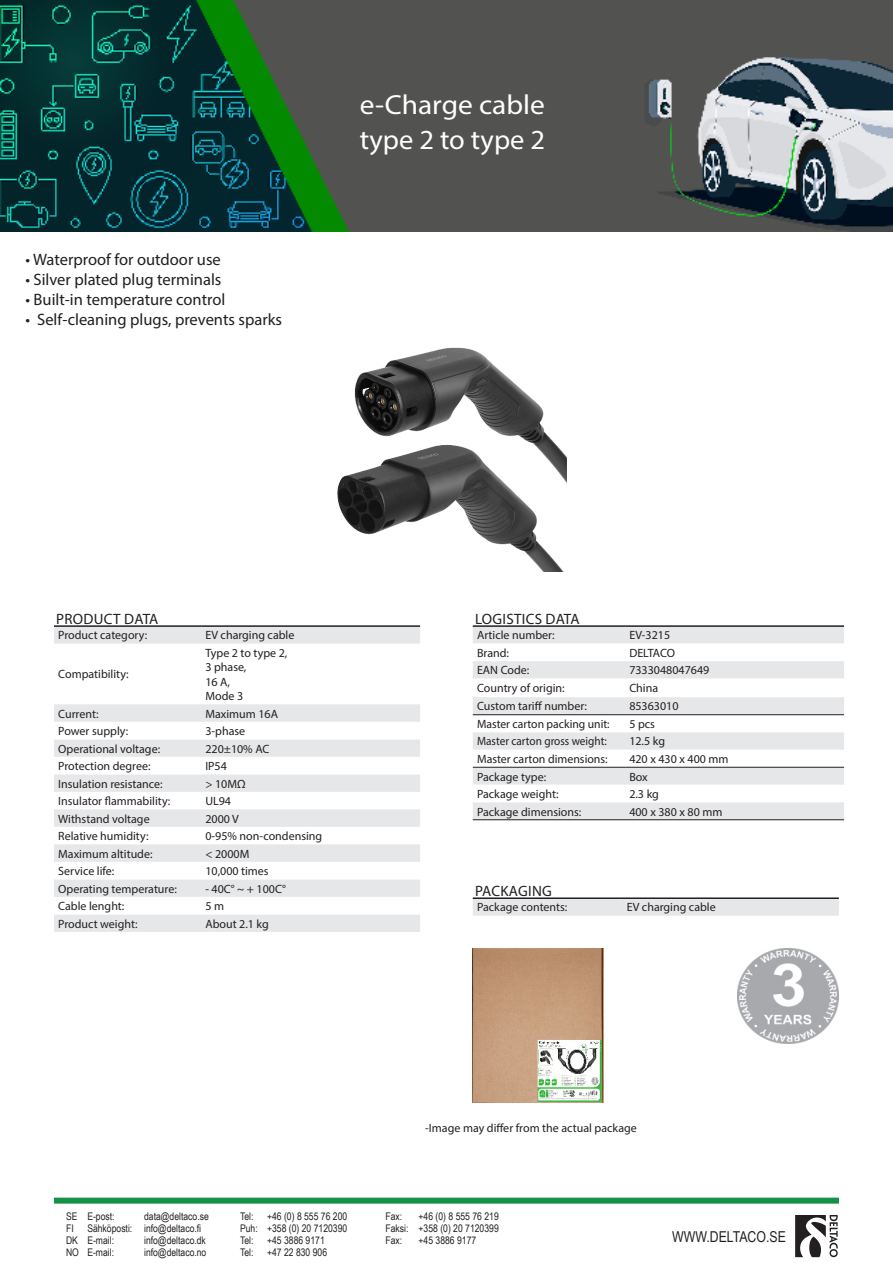
<style>
.page{position:relative;width:893px;height:1263px;background:#fff}
.page>*{position:absolute;margin:0;border:0;box-sizing:border-box;transform-origin:0 0}
.brödtext{font:27.6px "Myriad Pro";color:#fff;scale:1.06 1}
.brödtext-2{font:27.6px "Myriad Pro";color:#fff}
.t1{font:16.5px "Myriad Pro";color:#231f20}
.t2{font:15px "Myriad Pro";letter-spacing:.02em;color:#231f20}
.t3{font:15px "Arial Narrow";color:#231f20}
.t4{font:12px "Myriad Pro";color:#231f20}
.t5{font:12px "Myriad Pro";color:#231f20;scale:.94 1}
.t6{font:12px "Myriad Pro";letter-spacing:-.02em;color:#231f20}
.t7{font:10.5px "Arial Narrow";color:#231f20}
</style>
<div class="page">
<svg style="left:795px;top:1215px;width:43px;height:42px"></svg>
<div style="left:54px;top:1197px;width:785px;height:6px;background:#159245"></div>
<div style="left:473px;top:899px;width:366px;height:17px;background:#e6e7e9"></div>
<hr style="left:473px;top:897px;width:147px;height:2px;background:#231f20">
<hr style="left:620px;top:897px;width:219px;height:2px;background:#231f20">
<div style="left:473px;top:627px;width:371px;height:192px;background:#e6e7e9"></div>
<svg style="left:473px;top:644px;width:371px;height:123px"></svg>
<div style="left:473px;top:697px;width:371px;height:17px;background:#e6e7e9"></div>
<svg style="left:473px;top:785px;width:371px;height:17px"></svg>
<hr style="left:473px;top:714px;width:152px;height:1px;background:#231f20">
<hr style="left:625px;top:714px;width:219px;height:1px;background:#231f20">
<hr style="left:473px;top:819px;width:152px;height:1px;background:#231f20">
<hr style="left:625px;top:819px;width:219px;height:1px;background:#231f20">
<hr style="left:473px;top:767px;width:152px;height:1px;background:#231f20">
<hr style="left:625px;top:767px;width:219px;height:1px;background:#231f20">
<hr style="left:473px;top:625px;width:152px;height:2px;background:#231f20">
<hr style="left:625px;top:625px;width:219px;height:2px;background:#231f20">
<svg style="left:54px;top:627px;width:366px;height:305px"></svg>
<svg style="left:54px;top:722px;width:366px;height:192px"></svg>
<hr style="left:54px;top:625px;width:147px;height:2px;background:#231f20">
<hr style="left:201px;top:625px;width:219px;height:2px;background:#231f20">
<img style="left:0;top:0;width:893px;height:231px">
<img style="left:337px;top:347px;width:229px;height:225px">
<img style="left:473px;top:948px;width:131px;height:154px">
<img style="left:738px;top:948px;width:101px;height:95px">
<p class="t1" style="left:26px;top:250px;width:197px">• Waterproof for outdoor use</p>
<p class="t1" style="left:26px;top:269px;width:197px">• Silver plated plug terminals</p>
<p class="t1" style="left:26px;top:289px;width:201px">• Built-in temperature control</p>
<p class="t1" style="left:26px;top:309px;width:258px">• Self-cleaning plugs, prevents sparks</p>
<p class="brödtext" style="left:360px;top:88px;width:176px">e-Charge cable</p>
<p class="brödtext-2" style="left:360px;top:122px;width:187px">type 2 to type 2</p>
<p class="t2" style="left:56px;top:610px;width:104px">PRODUCT DATA</p>
<p class="t4" style="left:58px;top:628px;width:90px">Product category:</p>
<p class="t4" style="left:205px;top:628px;width:91px">EV charging cable</p>
<p class="t4" style="left:58px;top:667px;width:72px">Compatibility:</p>
<p class="t4" style="left:205px;top:645px;width:84px">Type 2 to type 2,</p>
<p class="t4" style="left:205px;top:660px;width:43px">3 phase,</p>
<p class="t4" style="left:205px;top:674px;width:26px">16 A,</p>
<p class="t4" style="left:205px;top:689px;width:39px">Mode 3</p>
<p class="t4" style="left:58px;top:706px;width:42px">Current:</p>
<p class="t4" style="left:205px;top:706px;width:74px">Maximum 16A</p>
<p class="t4" style="left:58px;top:724px;width:72px">Power supply:</p>
<p class="t4" style="left:205px;top:724px;width:41px">3-phase</p>
<p class="t4" style="left:58px;top:741px;width:103px">Operational voltage:</p>
<p class="t4" style="left:205px;top:741px;width:66px">220±10% AC</p>
<p class="t4" style="left:58px;top:759px;width:94px">Protection degree:</p>
<p class="t4" style="left:205px;top:759px;width:23px">IP54</p>
<p class="t4" style="left:58px;top:776px;width:106px">Insulation resistance:</p>
<p class="t4" style="left:205px;top:776px;width:42px">&gt; 10MΩ</p>
<p class="t4" style="left:58px;top:794px;width:114px">Insulator flammability:</p>
<p class="t4" style="left:205px;top:794px;width:27px">UL94</p>
<p class="t4" style="left:58px;top:811px;width:93px">Withstand voltage</p>
<p class="t4" style="left:205px;top:811px;width:35px">2000 V</p>
<p class="t4" style="left:58px;top:829px;width:92px">Relative humidity:</p>
<p class="t4" style="left:205px;top:829px;width:118px">0-95% non-condensing</p>
<p class="t4" style="left:58px;top:846px;width:96px">Maximum altitude:</p>
<p class="t4" style="left:205px;top:846px;width:45px">&lt; 2000M</p>
<p class="t4" style="left:58px;top:864px;width:58px">Service life:</p>
<p class="t4" style="left:205px;top:864px;width:65px">10,000 times</p>
<p class="t4" style="left:58px;top:881px;width:120px">Operating temperature:</p>
<p class="t4" style="left:205px;top:881px;width:82px">- 40C° ~ + 100C°</p>
<p class="t4" style="left:58px;top:899px;width:68px">Cable lenght:</p>
<p class="t4" style="left:205px;top:899px;width:20px">5 m</p>
<p class="t4" style="left:58px;top:916px;width:81px">Product weight:</p>
<p class="t4" style="left:205px;top:916px;width:65px">About 2.1 kg</p>
<p class="t2" style="left:475px;top:610px;width:106px">LOGISTICS DATA</p>
<p class="t4" style="left:477px;top:628px;width:79px">Article number:</p>
<p class="t4" style="left:629px;top:628px;width:42px">EV-3215</p>
<p class="t4" style="left:477px;top:645px;width:34px">Brand:</p>
<p class="t6" style="left:629px;top:645px;width:47px">DELTACO</p>
<p class="t4" style="left:477px;top:663px;width:54px">EAN Code:</p>
<p class="t4" style="left:629px;top:663px;width:82px">7333048047649</p>
<p class="t4" style="left:477px;top:681px;width:89px">Country of origin:</p>
<p class="t4" style="left:629px;top:681px;width:30px">China</p>
<p class="t4" style="left:477px;top:699px;width:111px">Custom tariff number:</p>
<p class="t4" style="left:629px;top:699px;width:51px">85363010</p>
<p class="t4" style="left:477px;top:716px;width:134px">Master carton packing unit:</p>
<p class="t4" style="left:629px;top:716px;width:27px">5 pcs</p>
<p class="t5" style="left:477px;top:734px;width:140px">Master carton gross weight:</p>
<p class="t4" style="left:629px;top:734px;width:37px">12.5 kg</p>
<p class="t4" style="left:477px;top:751px;width:132px">Master carton dimensions:</p>
<p class="t4" style="left:629px;top:751px;width:101px">420 x 430 x 400 mm</p>
<p class="t4" style="left:477px;top:769px;width:71px">Package type:</p>
<p class="t4" style="left:629px;top:769px;width:20px">Box</p>
<p class="t4" style="left:477px;top:786px;width:83px">Package weight:</p>
<p class="t4" style="left:629px;top:786px;width:31px">2.3 kg</p>
<p class="t4" style="left:477px;top:804px;width:106px">Package dimensions:</p>
<p class="t4" style="left:629px;top:804px;width:95px">400 x 380 x 80 mm</p>
<p class="t2" style="left:475px;top:882px;width:78px">PACKAGING</p>
<p class="t4" style="left:477px;top:900px;width:92px">Package contents:</p>
<p class="t4" style="left:627px;top:900px;width:91px">EV charging cable</p>
<p class="t4" style="left:425px;top:1120px;width:213px">-Image may differ from the actual package</p>
<p class="t7" style="left:66px;top:1209px;width:50px">SE E-post:</p>
<p class="t7" style="left:144px;top:1209px;width:66px">data@deltaco.se</p>
<p class="t7" style="left:240px;top:1209px;width:15px">Tel:</p>
<p class="t7" style="left:267px;top:1209px;width:82px">+46 (0) 8 555 76 200</p>
<p class="t7" style="left:386px;top:1209px;width:18px">Fax:</p>
<p class="t7" style="left:419px;top:1209px;width:82px">+46 (0) 8 555 76 219</p>
<p class="t7" style="left:66px;top:1221px;width:9px">FI</p>
<p class="t7" style="left:87px;top:1221px;width:115px">Sähköposti: info@deltaco.fi</p>
<p class="t7" style="left:240px;top:1221px;width:109px">Puh: +358 (0) 20 7120390</p>
<p class="t7" style="left:386px;top:1221px;width:115px">Faksi: +358 (0) 20 7120399</p>
<p class="t7" style="left:66px;top:1233px;width:50px">DK E-mail:</p>
<p class="t7" style="left:144px;top:1233px;width:63px">info@deltaco.dk</p>
<p class="t7" style="left:240px;top:1233px;width:15px">Tel:</p>
<p class="t7" style="left:267px;top:1233px;width:59px">+45 3886 9171</p>
<p class="t7" style="left:386px;top:1233px;width:18px">Fax:</p>
<p class="t7" style="left:419px;top:1233px;width:59px">+45 3886 9177</p>
<p class="t7" style="left:66px;top:1245px;width:50px">NO E-mail:</p>
<p class="t7" style="left:144px;top:1245px;width:64px">info@deltaco.no</p>
<p class="t7" style="left:240px;top:1245px;width:15px">Tel:</p>
<p class="t7" style="left:267px;top:1245px;width:62px">+47 22 830 906</p>
<p class="t3" style="left:672px;top:1225px;width:115px">WWW.DELTACO.SE</p>
</div>
